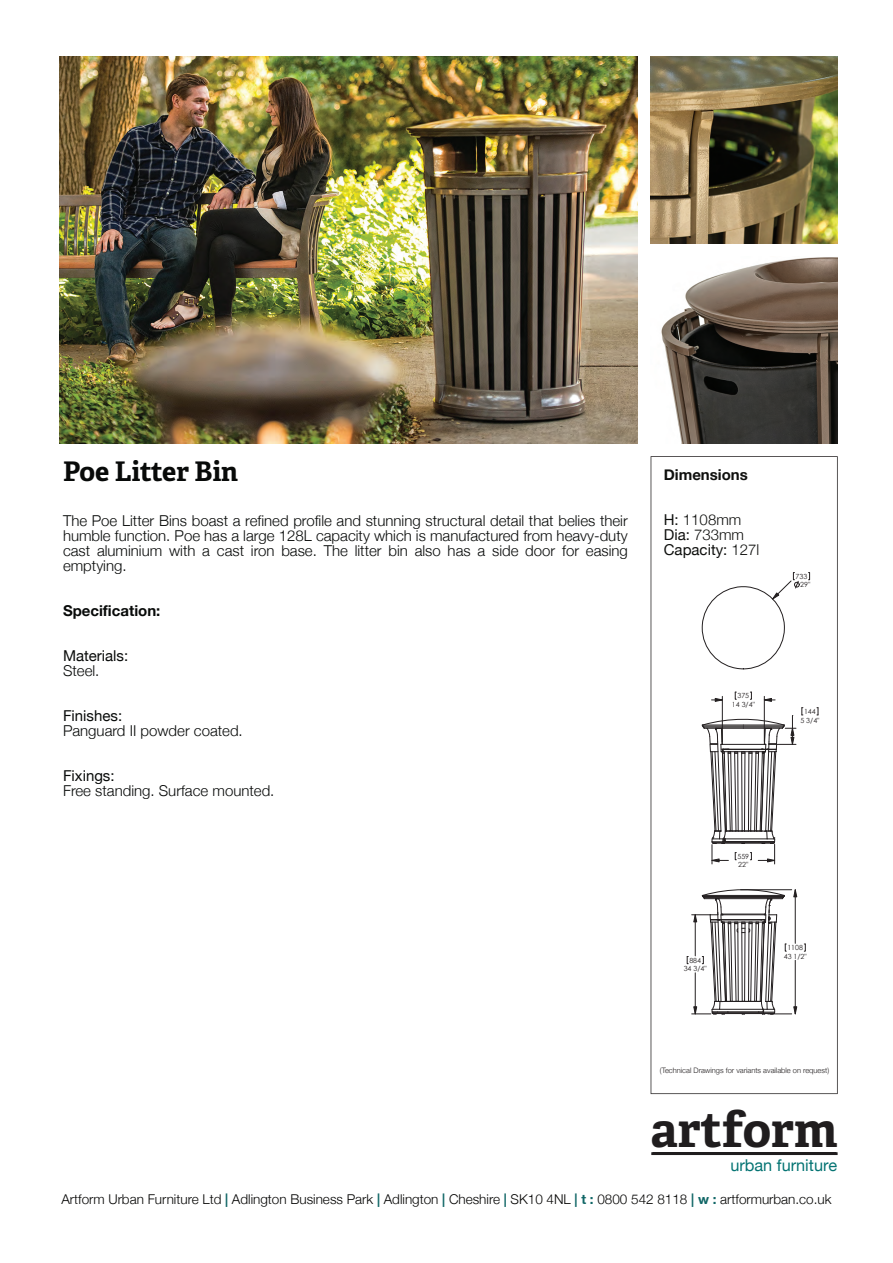
<style>
.page{position:relative;width:893px;height:1263px;background:#fff}
.page>*{position:absolute;margin:0;border:0;box-sizing:border-box;transform-origin:0 0}
.t1{font:700 48.9px "Adelle Basic";color:#201d1e}
.t2{font:700 27px "Adelle Basic";color:#080a09}
.t3{font:16.35px "Helvetica Neue";color:#057473}
.t4{font:300 15px/15px "Helvetica Neue";color:#080a09;text-align:justify}
.t5{font:15px/15px "Helvetica Neue";color:#0f100e}
.t6{font:15px "Helvetica Neue";color:#080a09}
.t7{font:700 15px "Helvetica Neue";color:#080a09}
.t8{font:700 15px "Helvetica Neue";color:#0f100e}
.t9{font:300 13.5px "Helvetica Neue";color:#050504}
.t10{font:300 7.5px "Helvetica Neue";color:#231f20}
.t11{font:7.05px/8.4px "Century Gothic";color:#231f20;text-align:center}
.s1{font-weight:300}
.s2{font-weight:700;color:#106666}
</style>
<div class="page">
<svg style="left:651px;top:456px;width:187px;height:638px"></svg>
<div style="left:651px;top:1152px;width:187px;height:3px;border:2px solid #201d1e"></div>
<img style="left:60px;top:56px;width:578px;height:387px">
<img style="left:651px;top:56px;width:187px;height:187px">
<img style="left:661px;top:257px;width:177px;height:186px">
<svg style="left:817px;top:707px;width:2px;height:8px"></svg>
<svg style="left:808px;top:572px;width:2px;height:8px"></svg>
<svg style="left:701px;top:572px;width:99px;height:98px"></svg>
<svg style="left:686px;top:691px;width:120px;height:324px"></svg>
<h2 class="t2" style="left:63px;top:454px;width:177px">Poe Litter Bin</h2>
<p class="t4" style="left:63px;top:513px;width:566px">The Poe Litter Bins boast a refined profile and stunning structural detail that belies their humble function. Poe has a large 128L capacity which is manufactured from heavy-duty cast aluminium with a cast iron base. The litter bin also has a side door for easing emptying.</p>
<p class="t7" style="left:63px;top:601px;width:99px">Specification:</p>
<p class="t6" style="left:63px;top:647px;width:67px">Materials:</p>
<p class="t4" style="left:63px;top:663px;width:38px">Steel.</p>
<p class="t6" style="left:63px;top:707px;width:61px">Finishes:</p>
<p class="t4" style="left:63px;top:723px;width:181px">Panguard II powder coated.</p>
<p class="t6" style="left:63px;top:767px;width:53px">Fixings:</p>
<p class="t4" style="left:63px;top:783px;width:213px">Free standing. Surface mounted.</p>
<p class="t8" style="left:664px;top:466px;width:86px">Dimensions</p>
<p class="t5" style="left:664px;top:512px;width:97px">H: <span class="s1">1108mm<br></span>Dia: <span class="s1">733mm<br></span>Capacity: <span class="s1">127l</span></p>
<p class="t11" style="left:796px;top:572px;width:13px">733</p>
<p class="t11" style="left:800px;top:580px;width:12px">29"</p>
<p class="t11" style="left:732px;top:692px;width:25px">375<br>14 3/4"</p>
<p class="t11" style="left:800px;top:707px;width:21px">144<br>5 3/4"</p>
<p class="t11" style="left:737px;top:852px;width:13px">559</p>
<p class="t11" style="left:738px;top:860px;width:12px">22"</p>
<p class="t11" style="left:689px;top:956px;width:13px">884</p>
<p class="t11" style="left:684px;top:964px;width:25px">34 3/4"</p>
<p class="t11" style="left:787px;top:943px;width:17px">1108</p>
<p class="t11" style="left:784px;top:952px;width:25px">43 1/2"</p>
<p class="t10" style="left:660px;top:1065px;width:171px">(Technical Drawings for variants available on request)</p>
<h1 class="t1" style="left:651px;top:1099px;width:189px">artform</h1>
<p class="t3" style="left:730px;top:1155px;width:108px">urban furniture</p>
<p class="t9" style="left:61px;top:1190px;width:772px">Artform Urban Furniture Ltd <span class="s2">|</span> Adlington Business Park <span class="s2">|</span> Adlington <span class="s2">|</span> Cheshire <span class="s2">|</span> SK10 4NL <span class="s2">| t :</span> 0800 542 8118 <span class="s2">| w :</span> artformurban.co.uk</p>
</div>
